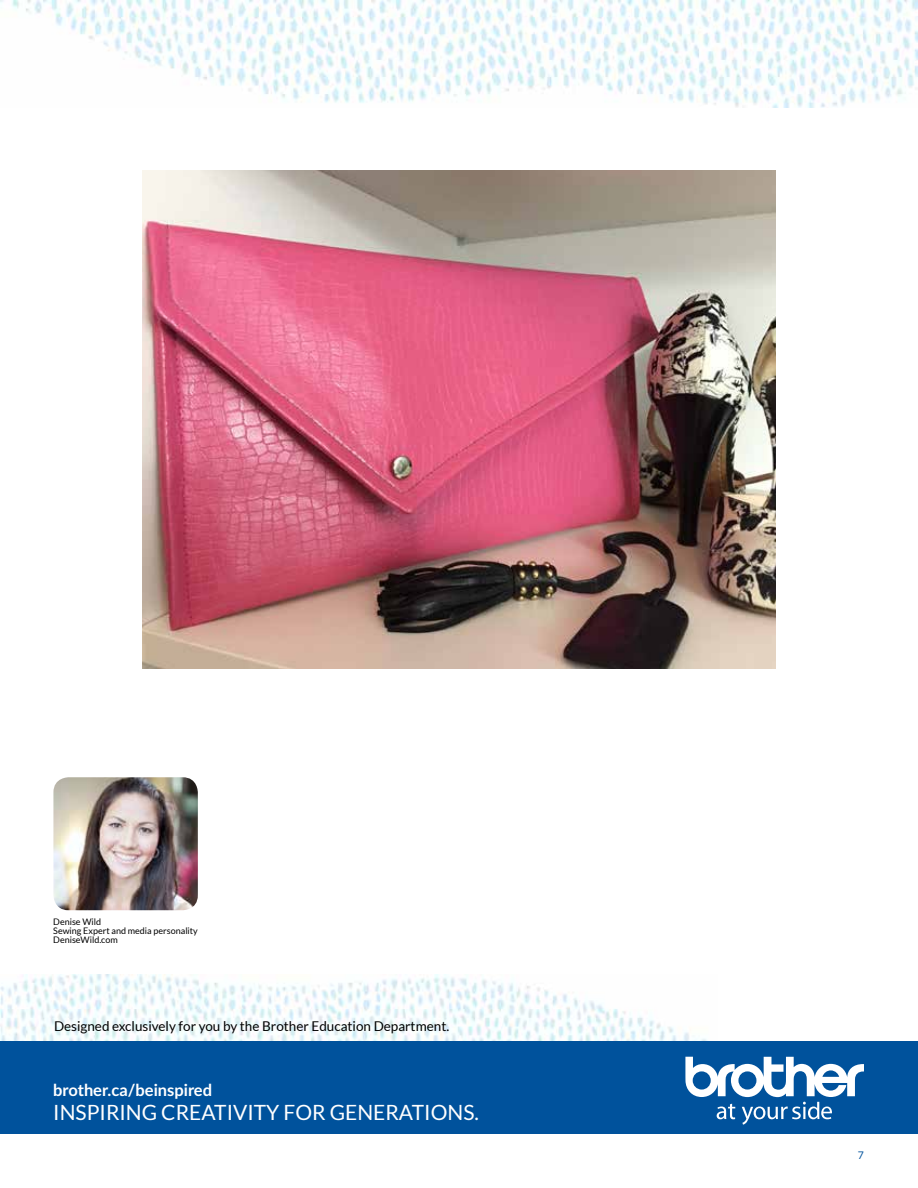
<style>
.page{position:relative;width:918px;height:1188px;background:#fff}
.page>*{position:absolute;margin:0;border:0;box-sizing:border-box;transform-origin:0 0}
.t1{font:21px "Lato";color:#fff}
.t2{font:700 16.5px "Lato";color:#fff}
.t3{font:13.5px "Lato";color:#000}
.t4{font:10.5px "Lato";color:#00529c}
.t5{font:9px/9px "Lato";color:#000}
</style>
<div class="page">
<img style="left:0;top:975px;width:717px;height:67px">
<div style="left:0;top:1042px;width:918px;height:92px;background:#00529c"></div>
<svg style="left:685px;top:1057px;width:179px;height:68px"></svg>
<img style="left:142px;top:171px;width:634px;height:498px">
<img style="left:53px;top:777px;width:145px;height:133px">
<img style="left:0;top:0;width:918px;height:108px">
<p class="t5" style="left:53px;top:918px;width:146px">Denise Wild<br>Sewing Expert and media personality<br>DeniseWild.com</p>
<p class="t3" style="left:54px;top:1018px;width:397px">Designed exclusively for you by the Brother Education Department.</p>
<p class="t2" style="left:53px;top:1078px;width:160px">brother.ca/beinspired</p>
<h1 class="t1" style="left:53px;top:1101px;width:427px">INSPIRING CREATIVITY FOR GENERATIONS.</h1>
<p class="t4" style="left:858px;top:1149px;width:8px">7</p>
</div>
